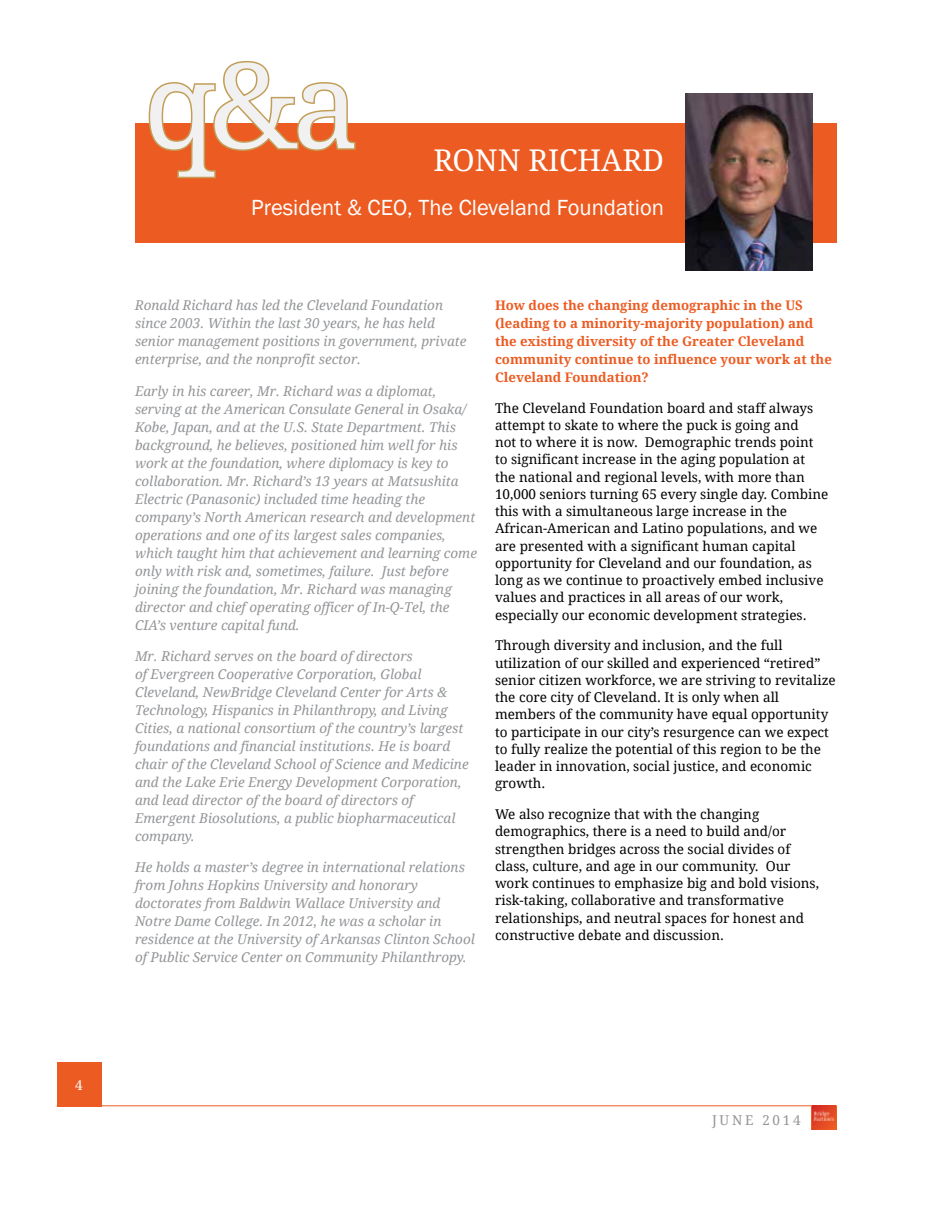
<style>
.page{position:relative;width:945px;height:1215px;background:#fff}
.page>*{position:absolute;margin:0;border:0;box-sizing:border-box;transform-origin:0 0}
.t1{font:118.5px "Droid Serif";color:#f1f1f2}
.t2{font:30px "Droid Serif";color:#fff}
.t3{font:22.5px "Franklin Gothic";color:#fff}
.t4{font:italic 13.5px/18px "Droid Serif";color:#939598}
.t5{font:13.5px/17.2px "Droid Serif";color:#000}
.t6{font:13.5px "Droid Serif";letter-spacing:.2em;color:#939598}
.t7{font:13.5px "Droid Serif";color:#fff}
.t8{font:700 13.2px/18px "Droid Serif";color:#ec5b22}
</style>
<div class="page">
<div style="left:57px;top:1063px;width:44px;height:44px;background:#ec5b22"></div>
<hr style="left:57px;top:1106px;width:780px;height:1px;background:#ec5b22">
<div style="left:811px;top:1106px;width:26px;height:24px;background:#ec5b22"></div>
<img style="left:812px;top:1106px;width:24px;height:24px">
<div style="left:135px;top:123px;width:702px;height:120px;background:#ec5b22"></div>
<svg style="left:148px;top:61px;width:208px;height:118px"></svg>
<img style="left:686px;top:93px;width:127px;height:178px">
<p class="t7" style="left:75px;top:1077px;width:9px">4</p>
<h1 class="t1" style="left:144px;top:38px;width:217px">q&amp;a</h1>
<h2 class="t2" style="left:433px;top:143px;width:232px">RONN RICHARD</h2>
<h3 class="t3" style="left:251px;top:193px;width:414px">President &amp; CEO, The Cleveland Foundation</h3>
<p class="t4" style="left:135px;top:296px;width:333px">Ronald Richard has led the Cleveland Foundation since 2003. Within the last 30 years, he has held senior management positions in government, private enterprise, and the nonprofit sector.</p>
<p class="t4" style="left:135px;top:382px;width:343px">Early in his career, Mr. Richard was a diplomat, serving at the American Consulate General in Osaka/ Kobe, Japan, and at the U.S. State Department. This background, he believes, positioned him well for his work at the foundation, where diplomacy is key to collaboration. Mr. Richard’s 13 years at Matsushita Electric (Panasonic) included time heading the company’s North American research and development operations and one of its largest sales companies, which taught him that achievement and learning come only with risk and, sometimes, failure. Just before joining the foundation, Mr. Richard was managing director and chief operating officer of In-Q-Tel, the CIA’s venture capital fund.</p>
<p class="t4" style="left:135px;top:647px;width:335px">Mr. Richard serves on the board of directors<br>of Evergreen Cooperative Corporation, Global Cleveland, NewBridge Cleveland Center for Arts &amp; Technology, Hispanics in Philanthropy, and Living Cities, a national consortium of the country’s largest foundations and financial institutions. He is board chair of the Cleveland School of Science and Medicine and the Lake Erie Energy Development Corporation, and lead director of the board of directors of Emergent Biosolutions, a public biopharmaceutical company.</p>
<p class="t4" style="left:135px;top:859px;width:341px">He holds a master’s degree in international relations from Johns Hopkins University and honorary doctorates from Baldwin Wallace University and Notre Dame College. In 2012, he was a scholar in residence at the University of Arkansas Clinton School of Public Service Center on Community Philanthropy.</p>
<p class="t8" style="left:495px;top:296px;width:338px">How does the changing demographic in the US (leading to a minority-majority population) and the existing diversity of the Greater Cleveland community continue to influence your work at the Cleveland Foundation?</p>
<p class="t5" style="left:495px;top:399px;width:335px">The Cleveland Foundation board and staff always attempt to skate to where the puck is going and<br>not to where it is now. Demographic trends point to significant increase in the aging population at the national and regional levels, with more than 10,000 seniors turning 65 every single day. Combine this with a simultaneous large increase in the African-American and Latino populations, and we are presented with a significant human capital opportunity for Cleveland and our foundation, as long as we continue to proactively embed inclusive values and practices in all areas of our work, especially our economic development strategies.</p>
<p class="t5" style="left:495px;top:637px;width:342px">Through diversity and inclusion, and the full utilization of our skilled and experienced “retired” senior citizen workforce, we are striving to revitalize the core city of Cleveland. It is only when all members of the community have equal opportunity to participate in our city’s resurgence can we expect to fully realize the potential of this region to be the leader in innovation, social justice, and economic growth.</p>
<p class="t5" style="left:495px;top:806px;width:326px">We also recognize that with the changing demographics, there is a need to build and/or strengthen bridges across the social divides of class, culture, and age in our community. Our work continues to emphasize big and bold visions, risk-taking, collaborative and transformative relationships, and neutral spaces for honest and constructive debate and discussion.</p>
<p class="t6" style="left:712px;top:1113px;width:90px">JUNE 2014</p>
</div>
